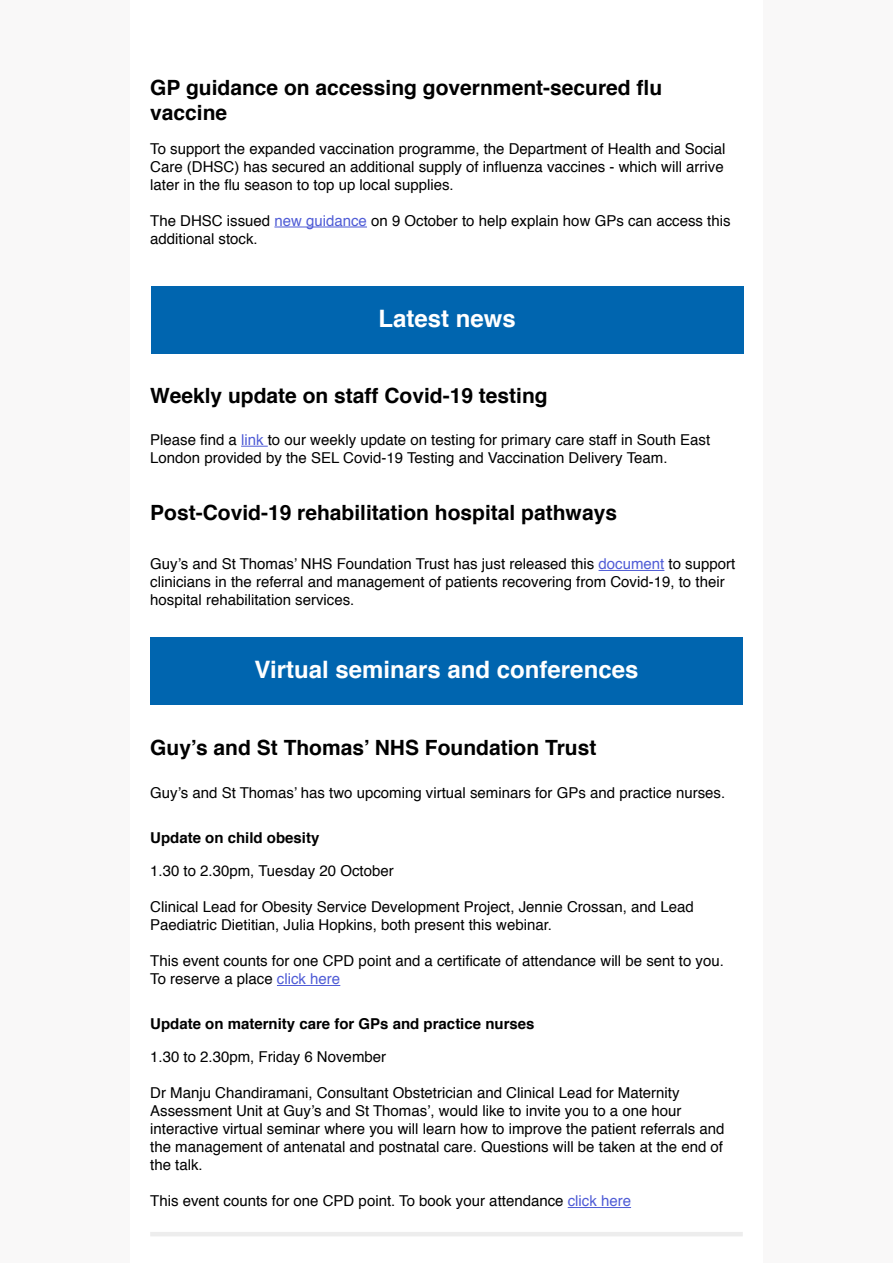
<style>
.page{position:relative;width:893px;height:1263px;background:#fff}
.page>*{position:absolute;margin:0;border:0;box-sizing:border-box;transform-origin:0 0}
.t1{font:700 24px "Helvetica";color:#fff}
.t2{font:700 21px/25.2px "Helvetica";color:#000}
.t3{font:15px/18px "Helvetica";color:#000}
.t4{font:700 15px "Helvetica";color:#000}
.s1{color:#4f5cd6}
</style>
<div class="page">
<div style="left:0;top:0;width:129px;height:1263px;background:#f9f8f8"></div>
<div style="left:764px;top:0;width:129px;height:1263px;background:#f9f8f8"></div>
<hr style="left:274px;top:227px;width:93px;height:1px;background:#4f5cd6">
<svg style="left:241px;top:446px;width:27px;height:1px"></svg>
<div style="left:151px;top:287px;width:592px;height:67px;background:#0065af"></div>
<div style="left:150px;top:637px;width:593px;height:67px;background:#0065af"></div>
<hr style="left:277px;top:985px;width:63px;height:1px;background:#4f5cd6">
<hr style="left:568px;top:1207px;width:63px;height:1px;background:#4f5cd6">
<hr style="left:150px;top:1232px;width:593px;height:4px;background:#ededed">
<hr style="left:599px;top:570px;width:65px;height:1px;background:#4f5cd6">
<h2 class="t2" style="left:150px;top:75px;width:513px">GP guidance on accessing government-secured flu vaccine</h2>
<p class="t3" style="left:150px;top:140px;width:577px;text-align:justify">To support the expanded vaccination programme, the Department of Health and Social Care (DHSC) has secured an additional supply of influenza vaccines - which will arrive later in the flu season to top up local supplies.</p>
<p class="t3" style="left:150px;top:212px;width:582px">The DHSC issued <span class="s1">new guidance</span> on 9 October to help explain how GPs can access this additional stock.</p>
<h1 class="t1" style="left:379px;top:299px;width:139px">Latest news</h1>
<h2 class="t2" style="left:150px;top:383px;width:399px">Weekly update on staff Covid-19 testing</h2>
<p class="t3" style="left:150px;top:431px;width:562px">Please find a <span class="s1">link</span> to our weekly update on testing for primary care staff in South East<br>London provided by the SEL Covid-19 Testing and Vaccination Delivery Team.</p>
<h2 class="t2" style="left:150px;top:500px;width:468px">Post-Covid-19 rehabilitation hospital pathways</h2>
<p class="t3" style="left:150px;top:555px;width:587px">Guy’s and St Thomas’ NHS Foundation Trust has just released this <span class="s1">document</span> to support clinicians in the referral and management of patients recovering from Covid-19, to their hospital rehabilitation services.</p>
<h1 class="t1" style="left:255px;top:650px;width:385px">Virtual seminars and conferences</h1>
<h2 class="t2" style="left:150px;top:735px;width:448px">Guy’s and St Thomas’ NHS Foundation Trust</h2>
<p class="t3" style="left:150px;top:784px;width:576px">Guy’s and St Thomas’ has two upcoming virtual seminars for GPs and practice nurses.</p>
<p class="t4" style="left:150px;top:826px;width:171px">Update on child obesity</p>
<p class="t3" style="left:150px;top:862px;width:245px">1.30 to 2.30pm, Tuesday 20 October</p>
<p class="t3" style="left:150px;top:898px;width:545px">Clinical Lead for Obesity Service Development Project, Jennie Crossan, and Lead<br>Paediatric Dietitian, Julia Hopkins, both present this webinar.</p>
<p class="t3" style="left:150px;top:952px;width:575px">This event counts for one CPD point and a certificate of attendance will be sent to you.<br>To reserve a place <span class="s1">click here</span></p>
<p class="t4" style="left:150px;top:1012px;width:386px">Update on maternity care for GPs and practice nurses</p>
<p class="t3" style="left:150px;top:1048px;width:237px">1.30 to 2.30pm, Friday 6 November</p>
<p class="t3" style="left:150px;top:1084px;width:576px">Dr Manju Chandiramani, Consultant Obstetrician and Clinical Lead for Maternity Assessment Unit at Guy’s and St Thomas’, would like to invite you to a one hour interactive virtual seminar where you will learn how to improve the patient referrals and the management of antenatal and postnatal care. Questions will be taken at the end of the talk.</p>
<p class="t3" style="left:150px;top:1192px;width:482px">This event counts for one CPD point. To book your attendance <span class="s1">click here</span></p>
</div>
